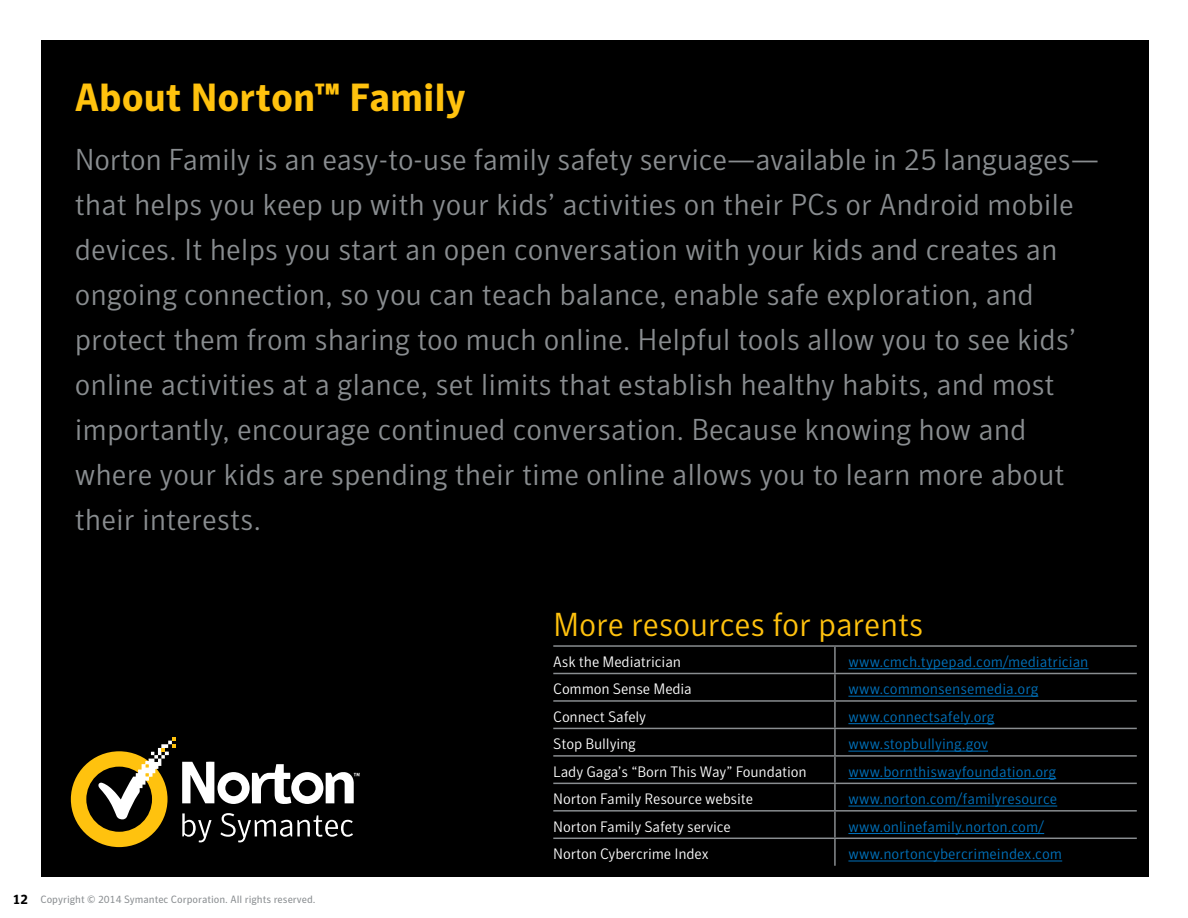
<style>
.page{position:relative;width:1188px;height:918px;background:#fff}
.page>*{position:absolute;margin:0;border:0;box-sizing:border-box;transform-origin:0 0}
.t1{font:700 39px "Symantec Sans";color:#ffc20e}
.t2{font:300 33px "Symantec Sans";letter-spacing:-.01em;color:#ffc20e}
.t3{font:300 30px/45px "Symantec Sans";color:#898d90}
.t4{font:300 15px "Symantec Sans";color:#0072bc}
.t5{font:300 15px "Symantec Sans";letter-spacing:-.01em;color:#fff}
.t6{font:10.5px "Symantec Sans";color:#898d90}
.s1{font-weight:700;font-size:13.5px;color:#000}
</style>
<div class="page">
<div style="left:41px;top:40px;width:1108px;height:838px;background:#000"></div>
<svg style="left:553px;top:669px;width:584px;height:193px"></svg>
<hr style="left:553px;top:645px;width:282px;height:2px;background:#898d90">
<hr style="left:835px;top:645px;width:302px;height:2px;background:#898d90">
<hr style="left:834px;top:647px;width:2px;height:26px;background:#898d90">
<hr style="left:553px;top:673px;width:282px;height:1px;background:#898d90">
<hr style="left:835px;top:673px;width:302px;height:1px;background:#898d90">
<hr style="left:834px;top:674px;width:2px;height:26px;background:#898d90">
<hr style="left:553px;top:700px;width:282px;height:2px;background:#898d90">
<hr style="left:835px;top:700px;width:302px;height:2px;background:#898d90">
<hr style="left:834px;top:702px;width:2px;height:26px;background:#898d90">
<hr style="left:553px;top:728px;width:282px;height:1px;background:#898d90">
<hr style="left:835px;top:728px;width:302px;height:1px;background:#898d90">
<hr style="left:834px;top:729px;width:2px;height:26px;background:#898d90">
<hr style="left:553px;top:755px;width:282px;height:2px;background:#898d90">
<hr style="left:835px;top:755px;width:302px;height:2px;background:#898d90">
<hr style="left:834px;top:757px;width:2px;height:26px;background:#898d90">
<hr style="left:553px;top:783px;width:282px;height:1px;background:#898d90">
<hr style="left:835px;top:783px;width:302px;height:1px;background:#898d90">
<hr style="left:834px;top:784px;width:2px;height:26px;background:#898d90">
<hr style="left:553px;top:810px;width:282px;height:2px;background:#898d90">
<hr style="left:835px;top:810px;width:302px;height:2px;background:#898d90">
<hr style="left:834px;top:812px;width:2px;height:26px;background:#898d90">
<hr style="left:553px;top:838px;width:282px;height:1px;background:#898d90">
<hr style="left:835px;top:838px;width:302px;height:1px;background:#898d90">
<hr style="left:834px;top:839px;width:2px;height:27px;background:#898d90">
<hr style="left:848px;top:668px;width:241px;height:1px;background:#0072bc">
<hr style="left:848px;top:696px;width:190px;height:1px;background:#0072bc">
<hr style="left:848px;top:723px;width:146px;height:1px;background:#0072bc">
<hr style="left:848px;top:751px;width:140px;height:1px;background:#0072bc">
<hr style="left:848px;top:778px;width:208px;height:1px;background:#0072bc">
<hr style="left:848px;top:806px;width:209px;height:1px;background:#0072bc">
<hr style="left:848px;top:833px;width:196px;height:1px;background:#0072bc">
<hr style="left:848px;top:861px;width:214px;height:1px;background:#0072bc">
<svg style="left:182px;top:762px;width:178px;height:42px"></svg>
<svg style="left:182px;top:813px;width:30px;height:29px"></svg>
<svg style="left:220px;top:813px;width:133px;height:29px"></svg>
<svg style="left:71px;top:737px;width:104px;height:110px"></svg>
<h1 class="t1" style="left:75px;top:74px;width:392px">About Norton™ Family</h1>
<p class="t3" style="left:75px;top:137px;width:1026px">Norton Family is an easy-to-use family safety service—available in 25 languages— that helps you keep up with your kids’ activities on their PCs or Android mobile devices. It helps you start an open conversation with your kids and creates an ongoing connection, so you can teach balance, enable safe exploration, and protect them from sharing too much online. Helpful tools allow you to see kids’ online activities at a glance, set limits that establish healthy habits, and most importantly, encourage continued conversation. Because knowing how and where your kids are spending their time online allows you to learn more about their interests.</p>
<p class="t6" style="left:13px;top:893px;width:304px"><span class="s1">12</span> Copyright © 2014 Symantec Corporation. All rights reserved.</p>
<p class="t2" style="left:553px;top:606px;width:372px">More resources for parents</p>
<p class="t5" style="left:553px;top:653px;width:129px">Ask the Mediatrician</p>
<p class="t4" style="left:848px;top:653px;width:242px">www.cmch.typepad.com/mediatrician</p>
<p class="t5" style="left:553px;top:680px;width:140px">Common Sense Media</p>
<p class="t4" style="left:848px;top:680px;width:191px">www.commonsensemedia.org</p>
<p class="t5" style="left:553px;top:708px;width:94px">Connect Safely</p>
<p class="t4" style="left:848px;top:708px;width:148px">www.connectsafely.org</p>
<p class="t5" style="left:553px;top:735px;width:84px">Stop Bullying</p>
<p class="t4" style="left:848px;top:735px;width:141px">www.stopbullying.gov</p>
<p class="t5" style="left:553px;top:763px;width:255px">Lady Gaga’s “Born This Way” Foundation</p>
<p class="t4" style="left:848px;top:763px;width:209px">www.bornthiswayfoundation.org</p>
<p class="t5" style="left:553px;top:790px;width:201px">Norton Family Resource website</p>
<p class="t4" style="left:848px;top:790px;width:210px">www.norton.com/familyresource</p>
<p class="t5" style="left:553px;top:818px;width:179px">Norton Family Safety service</p>
<p class="t4" style="left:848px;top:818px;width:197px">www.onlinefamily.norton.com/</p>
<p class="t5" style="left:553px;top:845px;width:157px">Norton Cybercrime Index</p>
<p class="t4" style="left:848px;top:845px;width:215px">www.nortoncybercrimeindex.com</p>
</div>
